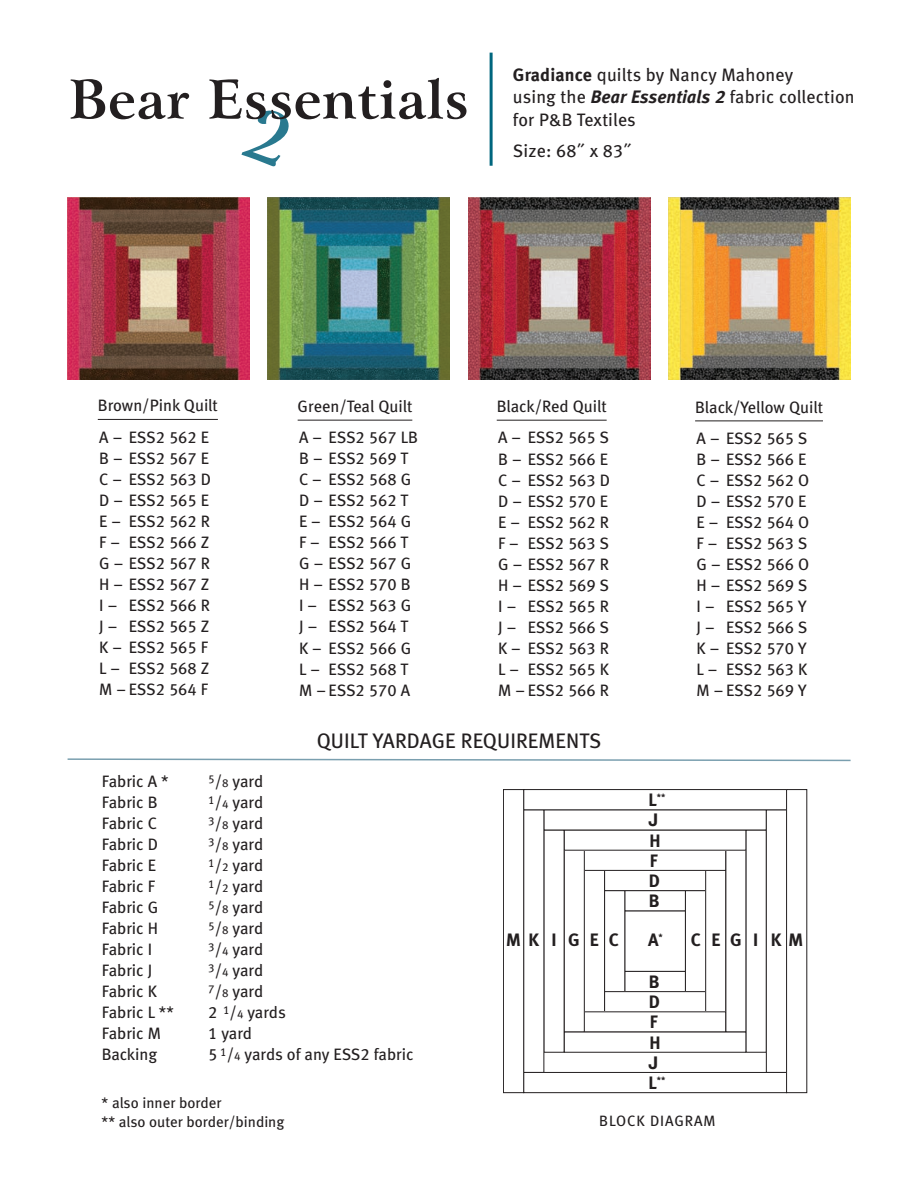
<style>
.page{position:relative;width:918px;height:1188px;background:#fff}
.page>*{position:absolute;margin:0;border:0;box-sizing:border-box;transform-origin:0 0}
.t1{font:54px "Bitstream Arrus Bold BT";color:#231f20}
.t2{font:21px "Meta Book LF";letter-spacing:.005em;color:#231f20}
.t3{font:18px/22.5px "Meta Book LF";letter-spacing:.01em;color:#231f20}
.t4{font:18px/20.2px "Meta Bold LF";letter-spacing:.575em;color:#231f20}
.t5{font:700 17.55px "Helvetica Neue";color:#231f20}
.t6{font:16.5px/21px "Meta Book LF";color:#231f20}
.t7{font:15px/19.5px "Meta Book LF";color:#231f20}
.t8{font:15px "Meta Book LF";letter-spacing:.055em;color:#231f20}
.t9{font:9px "Meta Bold LF";color:#231f20}
.s1{font-family:"Meta Bold LF"}
.s2{font-family:"Meta Bold LF";font-style:italic}
.s3{font-size:11.55px}
.s4{font-size:18px}
</style>
<div class="page">
<svg style="left:67px;top:758px;width:784px;height:4px"></svg>
<hr style="left:490px;top:53px;width:3px;height:113px;background:#00667e">
<img style="left:68px;top:197px;width:182px;height:182px">
<hr style="left:98px;top:419px;width:120px;height:1px;background:#231f20">
<div style="left:624px;top:971px;width:62px;height:21px;border:1px solid #231f20"></div>
<div style="left:685px;top:890px;width:21px;height:102px;border:1px solid #231f20"></div>
<div style="left:604px;top:870px;width:102px;height:21px;border:1px solid #231f20"></div>
<div style="left:604px;top:991px;width:102px;height:21px;border:1px solid #231f20"></div>
<div style="left:705px;top:870px;width:21px;height:142px;border:1px solid #231f20"></div>
<div style="left:584px;top:870px;width:21px;height:142px;border:1px solid #231f20"></div>
<div style="left:584px;top:850px;width:142px;height:21px;border:1px solid #231f20"></div>
<div style="left:564px;top:850px;width:21px;height:182px;border:1px solid #231f20"></div>
<div style="left:564px;top:830px;width:183px;height:21px;border:1px solid #231f20"></div>
<div style="left:564px;top:1032px;width:183px;height:21px;border:1px solid #231f20"></div>
<div style="left:766px;top:809px;width:21px;height:264px;border:1px solid #231f20"></div>
<div style="left:523px;top:789px;width:264px;height:21px;border:1px solid #231f20"></div>
<div style="left:523px;top:1072px;width:264px;height:21px;border:1px solid #231f20"></div>
<div style="left:503px;top:789px;width:21px;height:304px;border:1px solid #231f20"></div>
<div style="left:786px;top:789px;width:21px;height:304px;border:1px solid #231f20"></div>
<hr style="left:298px;top:420px;width:114px;height:1px;background:#231f20">
<img style="left:268px;top:197px;width:182px;height:182px">
<img style="left:468px;top:197px;width:182px;height:182px">
<img style="left:668px;top:197px;width:182px;height:182px">
<hr style="left:497px;top:420px;width:110px;height:1px;background:#231f20">
<hr style="left:695px;top:421px;width:128px;height:1px;background:#231f20">
<h1 class="t1" style="left:69px;top:69px;width:402px">Bear Essentials</h1>
<p class="t3" style="left:513px;top:65px;width:343px"><span class="s1">Gradiance</span> quilts by Nancy Mahoney<br>using the <span class="s2">Bear Essentials 2</span> fabric collection for P&amp;B Textiles</p>
<p class="t3" style="left:513px;top:141px;width:120px">Size: 68˝ x 83˝</p>
<p class="t6" style="left:98px;top:391px;width:122px;line-height:31.5px">Brown/Pink Quilt<br>A – ESS2 562 E</p>
<p class="t6" style="left:99px;top:449px;width:113px">B – ESS2 567 E<br>C – ESS2 563 D<br>D – ESS2 565 E<br>E – ESS2 562 R<br>F – ESS2 566 Z<br>G – ESS2 567 R<br>H – ESS2 567 Z<br>I – ESS2 566 R<br>J – ESS2 565 Z<br>K – ESS2 565 F<br>L – ESS2 568 Z<br>M – ESS2 564 F</p>
<p class="t6" style="left:298px;top:392px;width:122px;line-height:31.5px">Green/Teal Quilt<br>A – ESS2 567 LB</p>
<p class="t6" style="left:299px;top:450px;width:114px">B – ESS2 569 T<br>C – ESS2 568 G<br>D – ESS2 562 T<br>E – ESS2 564 G<br>F – ESS2 566 T<br>G – ESS2 567 G<br>H – ESS2 570 B<br>I – ESS2 563 G<br>J – ESS2 564 T<br>K – ESS2 566 G<br>L – ESS2 568 T<br>M – ESS2 570 A</p>
<p class="t6" style="left:497px;top:392px;width:114px;line-height:31.5px">Black/Red Quilt<br>A – ESS2 565 S</p>
<p class="t6" style="left:498px;top:450px;width:113px;text-align:justify">B – ESS2 566 E C – ESS2 563 D D – ESS2 570 E E – ESS2 562 R F – ESS2 563 S G – ESS2 567 R H – ESS2 569 S I – ESS2 565 R J – ESS2 566 S K – ESS2 563 R L – ESS2 565 K M – ESS2 566 R</p>
<p class="t6" style="left:695px;top:393px;width:129px;line-height:31.5px">Black/Yellow Quilt<br>A – ESS2 565 S</p>
<p class="t6" style="left:697px;top:450px;width:114px">B – ESS2 566 E<br>C – ESS2 562 O<br>D – ESS2 570 E<br>E – ESS2 564 O<br>F – ESS2 563 S<br>G – ESS2 566 O<br>H – ESS2 569 S<br>I – ESS2 565 Y<br>J – ESS2 566 S<br>K – ESS2 570 Y<br>L – ESS2 563 K<br>M – ESS2 569 Y</p>
<p class="t2" style="left:317px;top:733px;width:286px">QUILT YARDAGE REQUIREMENTS</p>
<p class="t6" style="left:102px;top:772px;width:68px">Fabric A *</p>
<p class="t6" style="left:208px;top:772px;width:56px"><sup>5</sup>/<span class="s3">8</span> yard</p>
<p class="t6" style="left:102px;top:793px;width:57px">Fabric B</p>
<p class="t6" style="left:208px;top:793px;width:56px"><sup>1</sup>/<span class="s3">4</span> yard</p>
<p class="t6" style="left:102px;top:814px;width:57px">Fabric C</p>
<p class="t6" style="left:208px;top:814px;width:56px"><sup>3</sup>/<span class="s3">8</span> yard</p>
<p class="t6" style="left:102px;top:835px;width:58px">Fabric D</p>
<p class="t6" style="left:208px;top:835px;width:56px"><sup>3</sup>/<span class="s3">8</span> yard</p>
<p class="t6" style="left:102px;top:856px;width:56px">Fabric E</p>
<p class="t6" style="left:208px;top:856px;width:56px"><sup>1</sup>/<span class="s3">2</span> yard</p>
<p class="t6" style="left:102px;top:877px;width:55px">Fabric F</p>
<p class="t6" style="left:208px;top:877px;width:56px"><sup>1</sup>/<span class="s3">2</span> yard</p>
<p class="t6" style="left:102px;top:898px;width:58px">Fabric G</p>
<p class="t6" style="left:208px;top:898px;width:56px"><sup>5</sup>/<span class="s3">8</span> yard</p>
<p class="t6" style="left:102px;top:919px;width:58px">Fabric H</p>
<p class="t6" style="left:208px;top:919px;width:56px"><sup>5</sup>/<span class="s3">8</span> yard</p>
<p class="t6" style="left:102px;top:940px;width:52px">Fabric I</p>
<p class="t6" style="left:208px;top:940px;width:56px"><sup>3</sup>/<span class="s3">4</span> yard</p>
<p class="t6" style="left:102px;top:961px;width:52px">Fabric J</p>
<p class="t6" style="left:208px;top:961px;width:56px"><sup>3</sup>/<span class="s3">4</span> yard</p>
<p class="t6" style="left:102px;top:982px;width:57px">Fabric K</p>
<p class="t6" style="left:208px;top:982px;width:56px"><sup>7</sup>/<span class="s3">8</span> yard</p>
<p class="t6" style="left:102px;top:1003px;width:74px">Fabric L **</p>
<p class="t6" style="left:208px;top:1003px;width:79px">2 <sup>1</sup>/<span class="s3">4</span> yards</p>
<p class="t6" style="left:102px;top:1024px;width:61px">Fabric M</p>
<p class="t6" style="left:208px;top:1024px;width:45px">1 yard</p>
<p class="t6" style="left:102px;top:1045px;width:57px">Backing</p>
<p class="t6" style="left:208px;top:1045px;width:207px">5 <sup>1</sup>/<span class="s3">4</span> yards of any ESS2 fabric</p>
<p class="t7" style="left:102px;top:1094px;width:184px">* also inner border<br>** also outer border/binding</p>
<p class="t9" style="left:649px;top:793px;width:18px"><span class="s4">L</span>**</p>
<p class="t5" style="left:648px;top:809px;width:11px">J</p>
<p class="t4" style="left:649px;top:832px;width:13px">H</p>
<p class="t4" style="left:650px;top:852px;width:9px">F</p>
<p class="t4" style="left:649px;top:872px;width:13px">D</p>
<p class="t4" style="left:648px;top:883px;width:16px;line-height:38.8px">B<br>A<sup>*</sup></p>
<p class="t4" style="left:506px;top:931px;width:114px">MKIGEC</p>
<p class="t4" style="left:691px;top:931px;width:114px">CEGIKM</p>
<p class="t4" style="left:649px;top:973px;width:13px">B<br>D<br>F<br>H</p>
<p class="t5" style="left:648px;top:1052px;width:11px">J</p>
<p class="t9" style="left:649px;top:1077px;width:18px"><span class="s4">L</span>**</p>
<p class="t8" style="left:599px;top:1115px;width:118px">BLOCK DIAGRAM</p>
</div>
